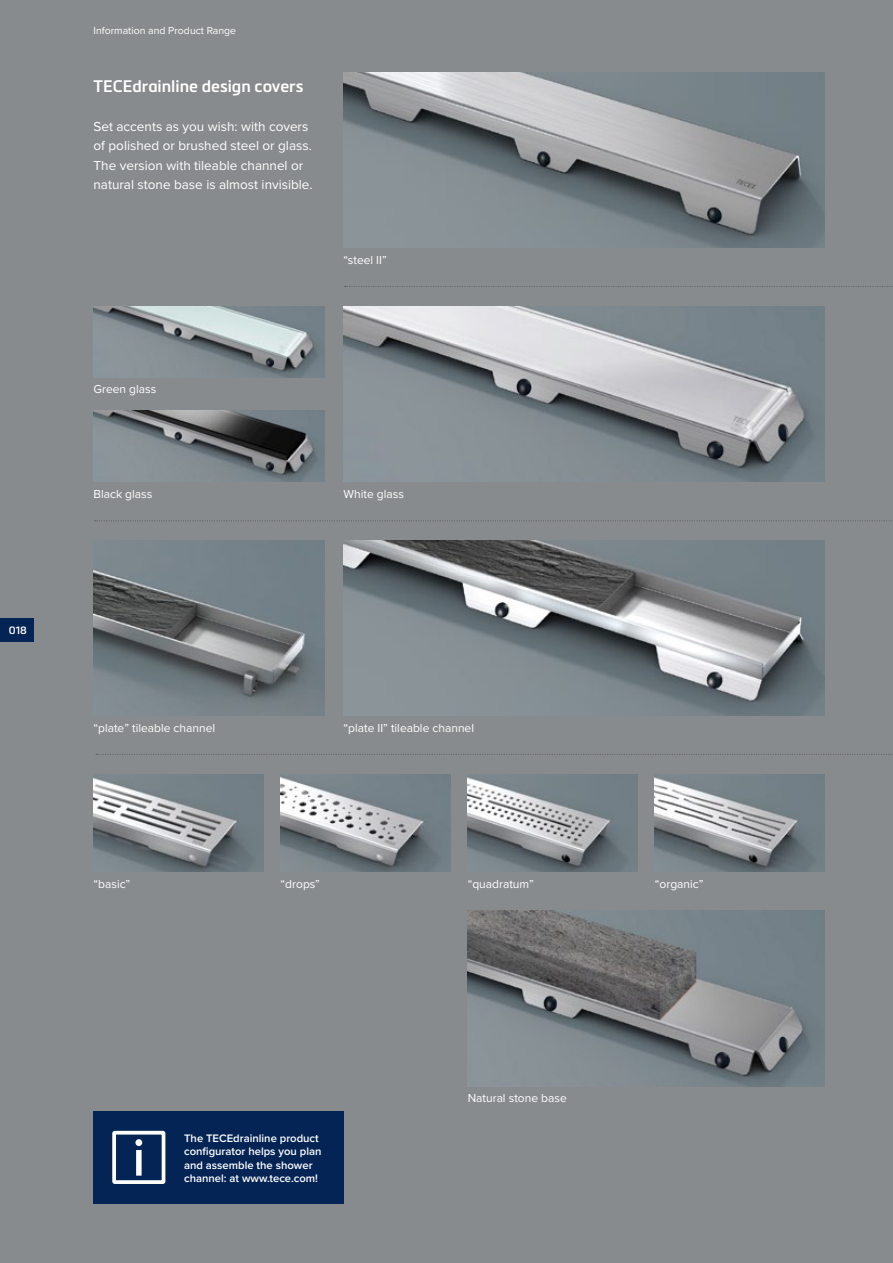
<style>
.page{position:relative;width:893px;height:1263px;background:#888b8d}
.page>*{position:absolute;margin:0;border:0;box-sizing:border-box;transform-origin:0 0}
.t1{font:600 16.5px "Metronic Pro";color:#fff}
.t2{font:13.5px/19.5px "Proxima Nova";color:#fff}
.t3{font:12px "Proxima Nova";color:#fff}
.t4{font:600 11.25px/13.5px "Proxima Nova";color:#fff}
.t5{font:10.5px "Proxima Nova";color:#fff}
.t6{font:600 10.5px "Metronic Pro";color:#fff}
</style>
<div class="page">
<img style="left:94px;top:540px;width:231px;height:176px">
<img style="left:94px;top:774px;width:170px;height:98px">
<img style="left:281px;top:774px;width:170px;height:98px">
<img style="left:468px;top:774px;width:170px;height:98px">
<img style="left:655px;top:774px;width:170px;height:98px">
<img style="left:344px;top:72px;width:481px;height:176px">
<img style="left:344px;top:306px;width:481px;height:176px">
<img style="left:344px;top:540px;width:481px;height:176px">
<img style="left:468px;top:911px;width:357px;height:175px">
<img style="left:94px;top:306px;width:231px;height:71px">
<img style="left:94px;top:411px;width:231px;height:71px">
<svg style="left:345px;top:286px;width:548px;height:1px"></svg>
<svg style="left:95px;top:520px;width:797px;height:1px"></svg>
<svg style="left:96px;top:754px;width:796px;height:1px"></svg>
<div style="left:94px;top:1111px;width:250px;height:92px;background:#042455"></div>
<div style="left:112px;top:1131px;width:53px;height:53px;border:4px solid #fff"></div>
<svg style="left:135px;top:1139px;width:7px;height:36px"></svg>
<div style="left:0;top:618px;width:34px;height:24px;background:#042455"></div>
<p class="t6" style="left:9px;top:624px;width:20px">018</p>
<p class="t5" style="left:94px;top:22px;width:144px">Information and Product Range</p>
<h1 class="t1" style="left:94px;top:76px;width:211px">TECEdrainline design covers</h1>
<p class="t2" style="left:94px;top:116px;width:220px">Set accents as you wish: with covers of polished or brushed steel or glass.<br>The version with tileable channel or natural stone base is almost invisible.</p>
<p class="t3" style="left:344px;top:251px;width:45px">“steel II”</p>
<p class="t3" style="left:94px;top:380px;width:64px">Green glass</p>
<p class="t3" style="left:94px;top:485px;width:60px">Black glass</p>
<p class="t3" style="left:344px;top:485px;width:62px">White glass</p>
<p class="t3" style="left:94px;top:719px;width:123px">“plate” tileable channel</p>
<p class="t3" style="left:344px;top:719px;width:132px">“plate II” tileable channel</p>
<p class="t3" style="left:94px;top:875px;width:38px">“basic”</p>
<p class="t3" style="left:281px;top:875px;width:41px">“drops”</p>
<p class="t3" style="left:468px;top:875px;width:68px">“quadratum”</p>
<p class="t3" style="left:655px;top:875px;width:50px">“organic”</p>
<p class="t4" style="left:184px;top:1131px;width:139px">The TECEdrainline product configurator helps you plan and assemble the shower channel: at www.tece.com!</p>
<p class="t3" style="left:468px;top:1089px;width:101px">Natural stone base</p>
</div>
